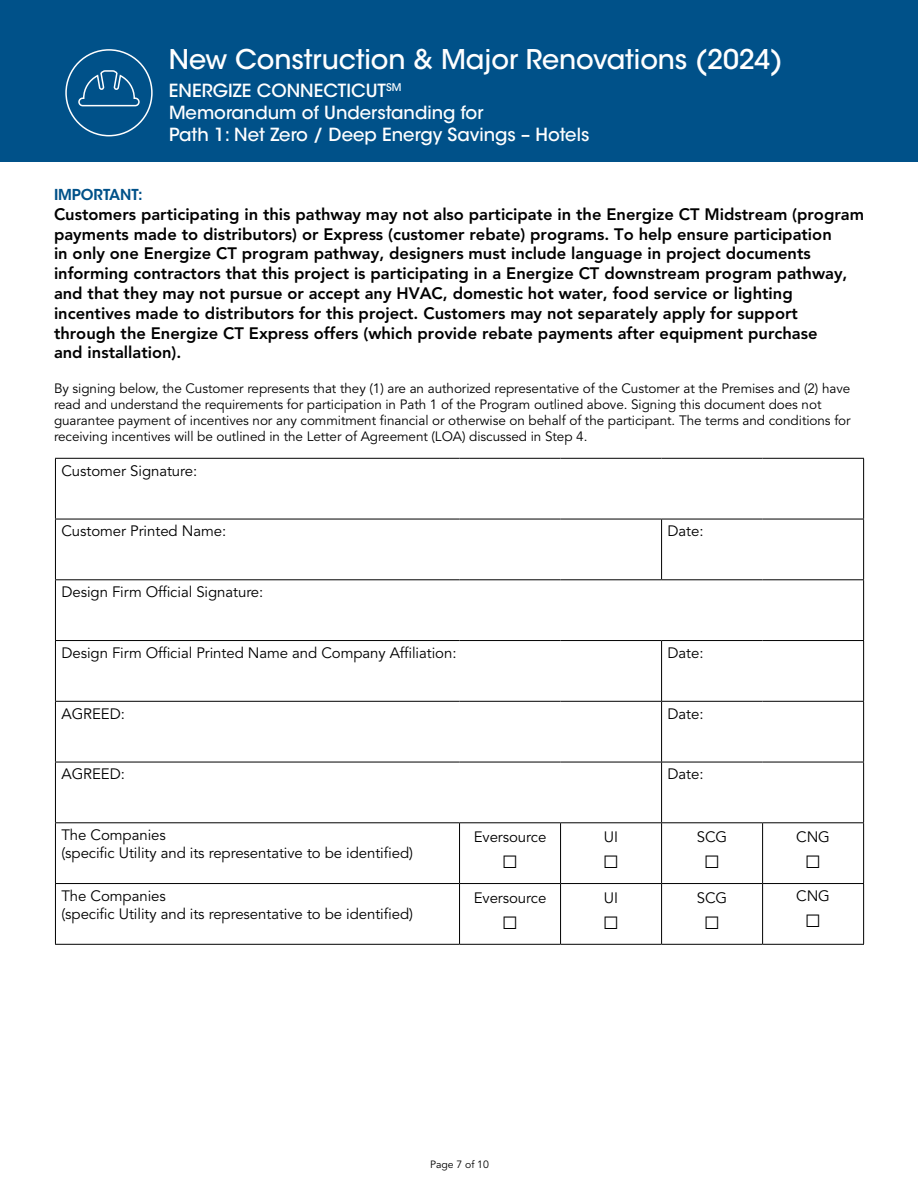
<style>
.page{position:relative;width:918px;height:1188px;background:#fff}
.page>*{position:absolute;margin:0;border:0;box-sizing:border-box;transform-origin:0 0}
.t1{font:500 27px "ITC Avant Garde Std";letter-spacing:-.005em;color:#fff}
.t2{font:900 27px "Arial";color:#000}
.t3{font:500 18px/21.6px "ITC Avant Garde Std";color:#fff}
.t4{font:800 16.5px/19.8px "Avenir LT Std";color:#000}
.t5{font:15px/18px "Avenir LT Std";letter-spacing:-.005em;color:#000}
.t6{font:600 15px "ITC Avant Garde Std";letter-spacing:-.005em;color:#005189}
.t7{font:13.5px/16.2px "Avenir LT Std";letter-spacing:-.005em;color:#000}
.t8{font:10.5px "Avenir LT Std";letter-spacing:-.005em;color:#000}
</style>
<div class="page">
<div style="left:0;top:0;width:918px;height:162px;background:#005189"></div>
<div style="left:65px;top:49px;width:88px;height:87px;border:2px solid #fff;border-radius:50%"></div>
<svg style="left:78px;top:70px;width:62px;height:37px"></svg>
<hr style="left:55px;top:458px;width:405px;height:1px;background:#000">
<hr style="left:55px;top:459px;width:1px;height:60px;background:#000">
<hr style="left:460px;top:458px;width:101px;height:1px;background:#000">
<hr style="left:561px;top:458px;width:101px;height:1px;background:#000">
<hr style="left:662px;top:458px;width:101px;height:1px;background:#000">
<hr style="left:763px;top:458px;width:101px;height:1px;background:#000">
<hr style="left:863px;top:459px;width:1px;height:60px;background:#000">
<hr style="left:55px;top:519px;width:405px;height:1px;background:#000">
<hr style="left:55px;top:519px;width:1px;height:60px;background:#000">
<hr style="left:460px;top:519px;width:101px;height:1px;background:#000">
<hr style="left:561px;top:519px;width:101px;height:1px;background:#000">
<hr style="left:662px;top:519px;width:101px;height:1px;background:#000">
<hr style="left:661px;top:519px;width:1px;height:60px;background:#000">
<hr style="left:763px;top:519px;width:101px;height:1px;background:#000">
<hr style="left:863px;top:519px;width:1px;height:60px;background:#000">
<hr style="left:55px;top:579px;width:405px;height:1px;background:#000">
<hr style="left:55px;top:580px;width:1px;height:60px;background:#000">
<hr style="left:460px;top:579px;width:101px;height:1px;background:#000">
<hr style="left:561px;top:579px;width:101px;height:1px;background:#000">
<hr style="left:662px;top:579px;width:101px;height:1px;background:#000">
<hr style="left:763px;top:579px;width:101px;height:1px;background:#000">
<hr style="left:863px;top:580px;width:1px;height:60px;background:#000">
<hr style="left:55px;top:640px;width:405px;height:1px;background:#000">
<hr style="left:55px;top:641px;width:1px;height:60px;background:#000">
<hr style="left:460px;top:640px;width:101px;height:1px;background:#000">
<hr style="left:561px;top:640px;width:101px;height:1px;background:#000">
<hr style="left:662px;top:640px;width:101px;height:1px;background:#000">
<hr style="left:661px;top:641px;width:1px;height:60px;background:#000">
<hr style="left:763px;top:640px;width:101px;height:1px;background:#000">
<hr style="left:863px;top:641px;width:1px;height:60px;background:#000">
<hr style="left:55px;top:701px;width:405px;height:1px;background:#000">
<hr style="left:55px;top:702px;width:1px;height:60px;background:#000">
<hr style="left:460px;top:701px;width:101px;height:1px;background:#000">
<hr style="left:561px;top:701px;width:101px;height:1px;background:#000">
<hr style="left:662px;top:701px;width:101px;height:1px;background:#000">
<hr style="left:661px;top:702px;width:1px;height:60px;background:#000">
<hr style="left:763px;top:701px;width:101px;height:1px;background:#000">
<hr style="left:863px;top:702px;width:1px;height:60px;background:#000">
<hr style="left:55px;top:762px;width:405px;height:1px;background:#000">
<hr style="left:55px;top:762px;width:1px;height:60px;background:#000">
<hr style="left:460px;top:762px;width:101px;height:1px;background:#000">
<hr style="left:561px;top:762px;width:101px;height:1px;background:#000">
<hr style="left:662px;top:762px;width:101px;height:1px;background:#000">
<hr style="left:661px;top:762px;width:1px;height:60px;background:#000">
<hr style="left:763px;top:762px;width:101px;height:1px;background:#000">
<hr style="left:863px;top:762px;width:1px;height:60px;background:#000">
<hr style="left:55px;top:822px;width:405px;height:1px;background:#000">
<hr style="left:55px;top:823px;width:1px;height:60px;background:#000">
<hr style="left:460px;top:822px;width:101px;height:1px;background:#000">
<hr style="left:459px;top:823px;width:1px;height:60px;background:#000">
<hr style="left:561px;top:822px;width:101px;height:1px;background:#000">
<hr style="left:560px;top:823px;width:1px;height:60px;background:#000">
<hr style="left:662px;top:822px;width:101px;height:1px;background:#000">
<hr style="left:661px;top:823px;width:1px;height:60px;background:#000">
<hr style="left:763px;top:822px;width:101px;height:1px;background:#000">
<hr style="left:762px;top:823px;width:1px;height:60px;background:#000">
<hr style="left:863px;top:823px;width:1px;height:60px;background:#000">
<hr style="left:55px;top:883px;width:405px;height:1px;background:#000">
<hr style="left:55px;top:884px;width:1px;height:60px;background:#000">
<hr style="left:460px;top:883px;width:101px;height:1px;background:#000">
<hr style="left:459px;top:884px;width:1px;height:60px;background:#000">
<hr style="left:561px;top:883px;width:101px;height:1px;background:#000">
<hr style="left:560px;top:884px;width:1px;height:60px;background:#000">
<hr style="left:662px;top:883px;width:101px;height:1px;background:#000">
<hr style="left:661px;top:884px;width:1px;height:60px;background:#000">
<hr style="left:763px;top:883px;width:101px;height:1px;background:#000">
<hr style="left:762px;top:884px;width:1px;height:60px;background:#000">
<hr style="left:863px;top:884px;width:1px;height:60px;background:#000">
<hr style="left:55px;top:944px;width:405px;height:1px;background:#000">
<hr style="left:460px;top:944px;width:101px;height:1px;background:#000">
<hr style="left:561px;top:944px;width:101px;height:1px;background:#000">
<hr style="left:662px;top:944px;width:101px;height:1px;background:#000">
<hr style="left:763px;top:944px;width:101px;height:1px;background:#000">
<h1 class="t1" style="left:169px;top:43px;width:615px">New Construction &amp; Major Renovations (2024)</h1>
<p class="t3" style="left:169px;top:80px;width:422px">ENERGIZE CONNECTICUT<sup>SM<br></sup>Memorandum of Understanding for<br>Path 1: Net Zero / Deep Energy Savings – Hotels</p>
<p class="t6" style="left:54px;top:185px;width:90px">IMPORTANT:</p>
<p class="t4" style="left:54px;top:204px;width:812px">Customers participating in this pathway may not also participate in the Energize CT Midstream (program payments made to distributors) or Express (customer rebate) programs. To help ensure participation<br>in only one Energize CT program pathway, designers must include language in project documents informing contractors that this project is participating in a Energize CT downstream program pathway, and that they may not pursue or accept any HVAC, domestic hot water, food service or lighting incentives made to distributors for this project. Customers may not separately apply for support<br>through the Energize CT Express offers (which provide rebate payments after equipment purchase<br>and installation).</p>
<p class="t7" style="left:54px;top:380px;width:798px">By signing below, the Customer represents that they (1) are an authorized representative of the Customer at the Premises and (2) have read and understand the requirements for participation in Path 1 of the Program outlined above. Signing this document does not guarantee payment of incentives nor any commitment financial or otherwise on behalf of the participant. The terms and conditions for receiving incentives will be outlined in the Letter of Agreement (LOA) discussed in Step 4.</p>
<p class="t5" style="left:61px;top:462px;width:137px">Customer Signature:</p>
<p class="t5" style="left:61px;top:523px;width:166px">Customer Printed Name:</p>
<p class="t5" style="left:668px;top:523px;width:38px">Date:</p>
<p class="t5" style="left:61px;top:583px;width:203px">Design Firm Official Signature:</p>
<p class="t5" style="left:61px;top:644px;width:397px">Design Firm Official Printed Name and Company Affiliation:</p>
<p class="t5" style="left:668px;top:644px;width:38px">Date:</p>
<p class="t5" style="left:61px;top:705px;width:65px">AGREED:</p>
<p class="t5" style="left:668px;top:705px;width:38px">Date:</p>
<p class="t5" style="left:61px;top:766px;width:65px">AGREED:</p>
<p class="t5" style="left:668px;top:766px;width:38px">Date:</p>
<p class="t5" style="left:61px;top:826px;width:353px">The Companies<br>(specific Utility and its representative to be identified)</p>
<p class="t5" style="left:474px;top:828px;width:74px">Eversource</p>
<h1 class="t2" style="left:502px;top:839px;width:18px">□</h1>
<p class="t5" style="left:61px;top:887px;width:353px">The Companies<br>(specific Utility and its representative to be identified)</p>
<p class="t5" style="left:474px;top:889px;width:74px">Eversource</p>
<h1 class="t2" style="left:502px;top:900px;width:18px">□</h1>
<p class="t5" style="left:604px;top:828px;width:16px">UI</p>
<h1 class="t2" style="left:603px;top:839px;width:18px">□</h1>
<p class="t5" style="left:604px;top:889px;width:16px">UI</p>
<h1 class="t2" style="left:603px;top:900px;width:18px">□</h1>
<p class="t5" style="left:697px;top:828px;width:32px">SCG</p>
<h1 class="t2" style="left:704px;top:839px;width:18px">□</h1>
<p class="t5" style="left:697px;top:889px;width:32px">SCG</p>
<h1 class="t2" style="left:704px;top:900px;width:18px">□</h1>
<p class="t5" style="left:796px;top:828px;width:35px">CNG</p>
<h1 class="t2" style="left:805px;top:839px;width:18px">□</h1>
<p class="t5" style="left:796px;top:887px;width:35px">CNG</p>
<h1 class="t2" style="left:805px;top:898px;width:18px">□</h1>
<p class="t8" style="left:430px;top:1158px;width:60px">Page 7 of 10</p>
</div>
